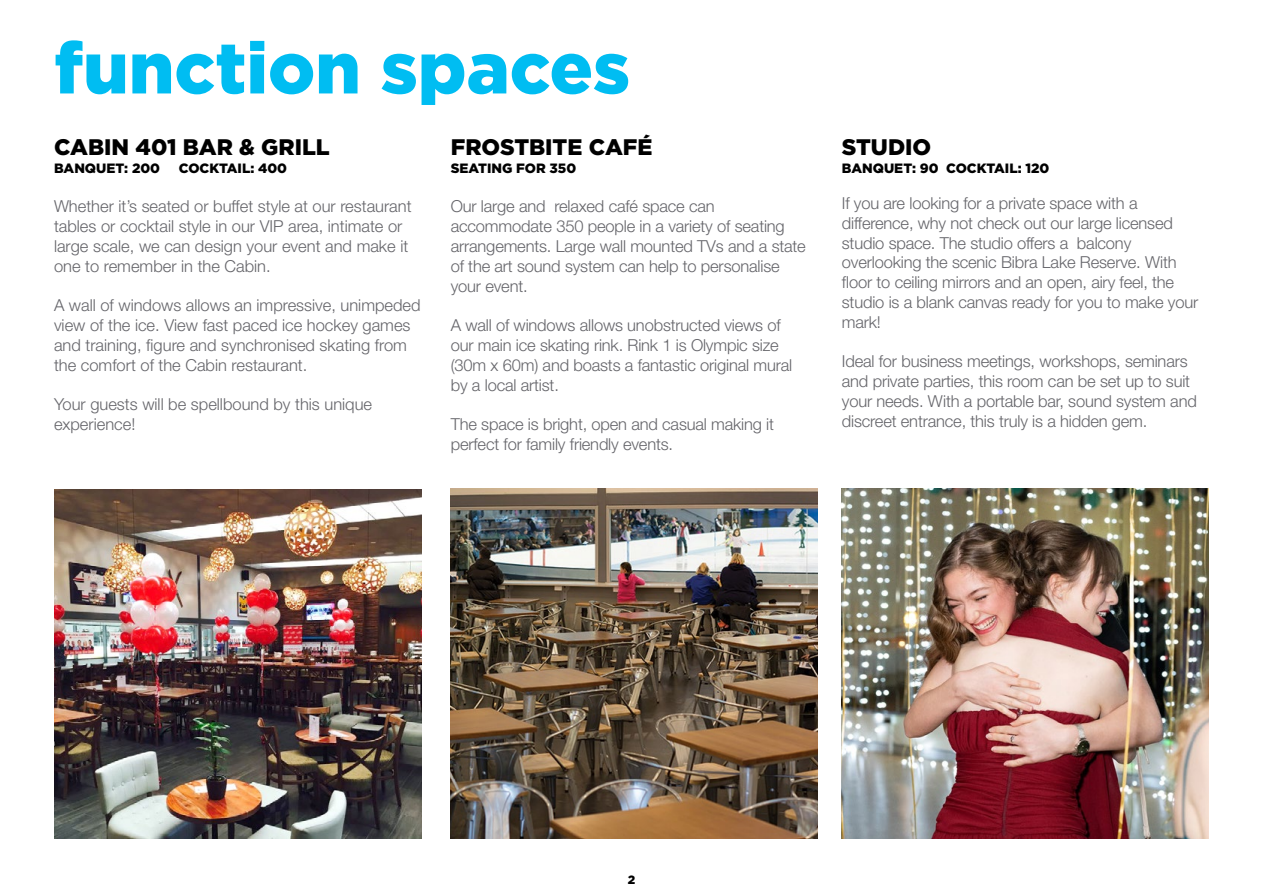
<style>
.page{position:relative;width:1263px;height:893px;background:#fff}
.page>*{position:absolute;margin:0;border:0;box-sizing:border-box;transform-origin:0 0}
.t1{font:900 72px "Gotham";color:#00bdf2}
.t2{font:900 22.5px "Gotham";color:#000}
.t3{font:300 16.5px/19.8px "Helvetica Neue LT Std";letter-spacing:-.01em;color:#65656a}
.t4{font:900 13.5px "Gotham";color:#000}
.t5{font:900 12px "Gotham";color:#000}
</style>
<div class="page">
<img style="left:451px;top:488px;width:366px;height:351px">
<img style="left:842px;top:488px;width:366px;height:351px">
<img style="left:54px;top:490px;width:367px;height:349px">
<h1 class="t1" style="left:54px;top:18px;width:578px">function spaces</h1>
<h2 class="t2" style="left:54px;top:131px;width:277px">CABIN 401 BAR &amp; GRILL</h2>
<p class="t4" style="left:54px;top:159px;width:108px">BANQUET: 200</p>
<p class="t4" style="left:179px;top:159px;width:110px">COCKTAIL: 400</p>
<p class="t3" style="left:54px;top:196px;width:359px">Whether it’s seated or buffet style at our restaurant tables or cocktail style in our VIP area, intimate or large scale, we can design your event and make it one to remember in the Cabin.</p>
<p class="t3" style="left:54px;top:295px;width:368px">A wall of windows allows an impressive, unimpeded view of the ice. View fast paced ice hockey games and training, figure and synchronised skating from the comfort of the Cabin restaurant.</p>
<p class="t3" style="left:54px;top:394px;width:320px">Your guests will be spellbound by this unique experience!</p>
<h2 class="t2" style="left:451px;top:131px;width:203px">FROSTBITE CAFÉ</h2>
<p class="t4" style="left:451px;top:159px;width:127px">SEATING FOR 350</p>
<p class="t3" style="left:451px;top:196px;width:357px">Our large and relaxed café space can accommodate 350 people in a variety of seating arrangements. Large wall mounted TVs and a state of the art sound system can help to personalise your event.</p>
<p class="t3" style="left:451px;top:315px;width:343px">A wall of windows allows unobstructed views of our main ice skating rink. Rink 1 is Olympic size (30m x 60m) and boasts a fantastic original mural by a local artist.</p>
<p class="t3" style="left:451px;top:414px;width:325px">The space is bright, open and casual making it perfect for family friendly events.</p>
<h2 class="t2" style="left:842px;top:131px;width:91px">STUDIO</h2>
<p class="t4" style="left:842px;top:159px;width:209px">BANQUET: 90 COCKTAIL: 120</p>
<p class="t3" style="left:842px;top:193px;width:358px">If you are looking for a private space with a difference, why not check out our large licensed studio space. The studio offers a balcony overlooking the scenic Bibra Lake Reserve. With floor to ceiling mirrors and an open, airy feel, the studio is a blank canvas ready for you to make your mark!</p>
<p class="t3" style="left:842px;top:351px;width:356px">Ideal for business meetings, workshops, seminars and private parties, this room can be set up to suit your needs. With a portable bar, sound system and discreet entrance, this truly is a hidden gem.</p>
<p class="t5" style="left:628px;top:871px;width:9px">2</p>
</div>
